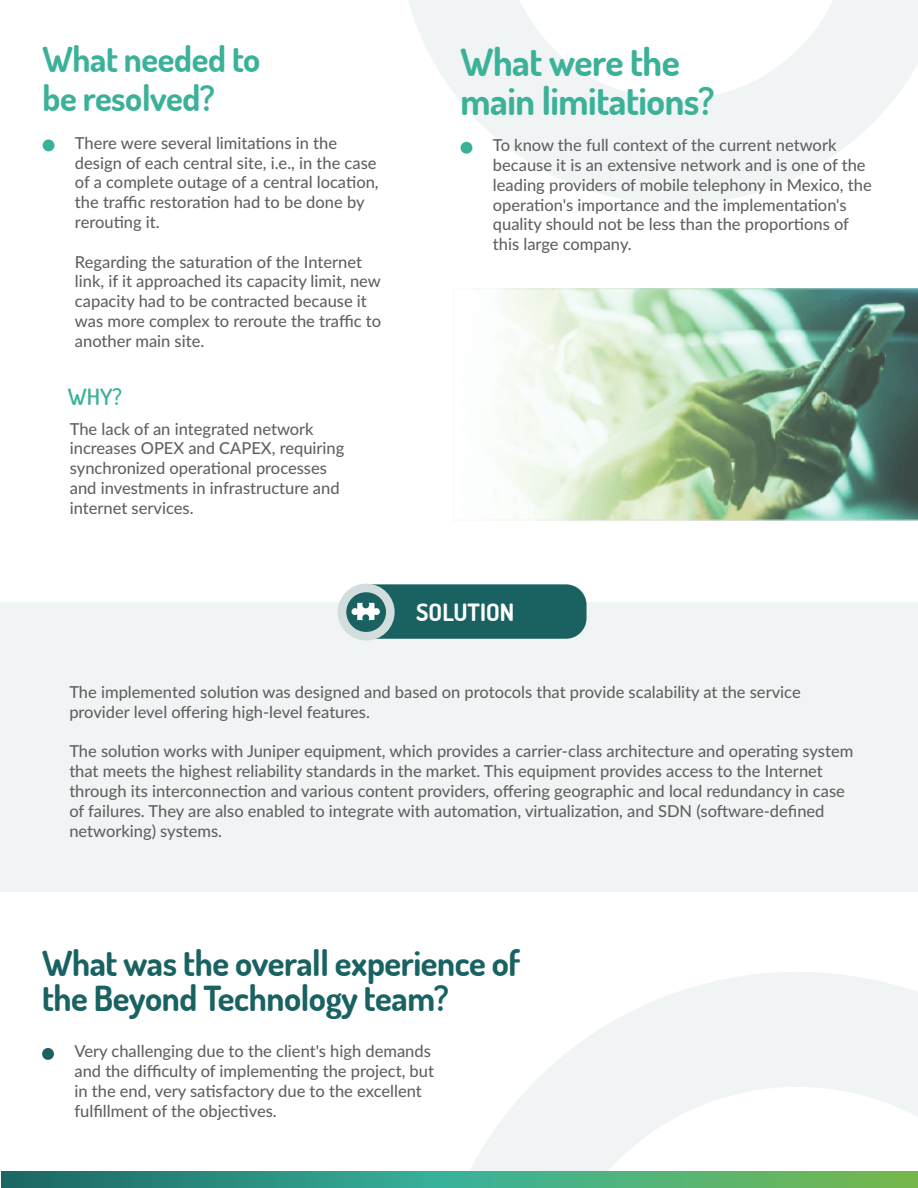
<style>
.page{position:relative;width:918px;height:1188px;background:#fff}
.page>*{position:absolute;margin:0;border:0;box-sizing:border-box;transform-origin:0 0}
.t1{font:200 37.5px/39px "Dosis";letter-spacing:-.01em;color:#3cb199}
.t2{font:200 34.5px/34.5px "Dosis";letter-spacing:-.01em;color:#1a6262}
.t3{font:200 34.5px/39px "Dosis";letter-spacing:-.01em;color:#3cb199}
.t4{font:200 23.85px "Dosis";color:#fff}
.t5{font:200 22.5px "Dosis";color:#3cb199}
.t6{font:500 16.5px/19.8px "Lato";color:#606060}
</style>
<div class="page">
<svg style="left:470px;top:972px;width:448px;height:199px"></svg>
<img style="left:453px;top:288px;width:465px;height:233px">
<svg style="left:408px;top:0;width:510px;height:204px"></svg>
<div style="left:0;top:603px;width:918px;height:289px;background:#f1f4f4"></div>
<div style="left:42px;top:1048px;width:12px;height:12px;background:#1a6262;border-radius:50%"></div>
<svg style="left:1px;top:1171px;width:917px;height:17px;background:#41a078"></svg>
<div style="left:352px;top:584px;width:235px;height:55px;background:#1a6262;border-radius:21px"></div>
<div style="left:338px;top:584px;width:57px;height:57px;background:#d3dddd;border-radius:50%"></div>
<div style="left:346px;top:592px;width:40px;height:40px;background:#1a6262;border-radius:50%"></div>
<svg style="left:351px;top:603px;width:29px;height:17px"></svg>
<div style="left:43px;top:139px;width:12px;height:12px;background:#3cb199;border-radius:50%"></div>
<div style="left:461px;top:142px;width:11px;height:12px;background:#3cb199;border-radius:50%"></div>
<h2 class="t3" style="left:43px;top:38px;width:219px">What needed to be resolved?</h2>
<p class="t6" style="left:75px;top:132px;width:305px">There were several limitations in the design of each central site, i.e., in the case of a complete outage of a central location, the traffic restoration had to be done by rerouting it.</p>
<p class="t6" style="left:75px;top:251px;width:308px">Regarding the saturation of the Internet link, if it approached its capacity limit, new capacity had to be contracted because it was more complex to reroute the traffic to another main site.</p>
<h3 class="t5" style="left:68px;top:381px;width:56px">WHY?</h3>
<p class="t6" style="left:70px;top:418px;width:276px">The lack of an integrated network increases OPEX and CAPEX, requiring synchronized operational processes and investments in infrastructure and internet services.</p>
<h1 class="t1" style="left:461px;top:41px;width:256px">What were the main limitations?</h1>
<p class="t6" style="left:493px;top:135px;width:380px">To know the full context of the current network because it is an extensive network and is one of the leading providers of mobile telephony in Mexico, the operation's importance and the implementation's quality should not be less than the proportions of this large company.</p>
<h3 class="t4" style="left:416px;top:596px;width:100px">SOLUTION</h3>
<p class="t6" style="left:69px;top:681px;width:733px">The implemented solution was designed and based on protocols that provide scalability at the service provider level offering high-level features.</p>
<p class="t6" style="left:69px;top:741px;width:786px">The solution works with Juniper equipment, which provides a carrier-class architecture and operating system that meets the highest reliability standards in the market. This equipment provides access to the Internet through its interconnection and various content providers, offering geographic and local redundancy in case of failures. They are also enabled to integrate with automation, virtualization, and SDN (software-defined networking) systems.</p>
<h2 class="t2" style="left:42px;top:945px;width:480px">What was the overall experience of the Beyond Technology team?</h2>
<p class="t6" style="left:74px;top:1041px;width:361px">Very challenging due to the client's high demands and the difficulty of implementing the project, but in the end, very satisfactory due to the excellent fulfillment of the objectives.</p>
</div>
